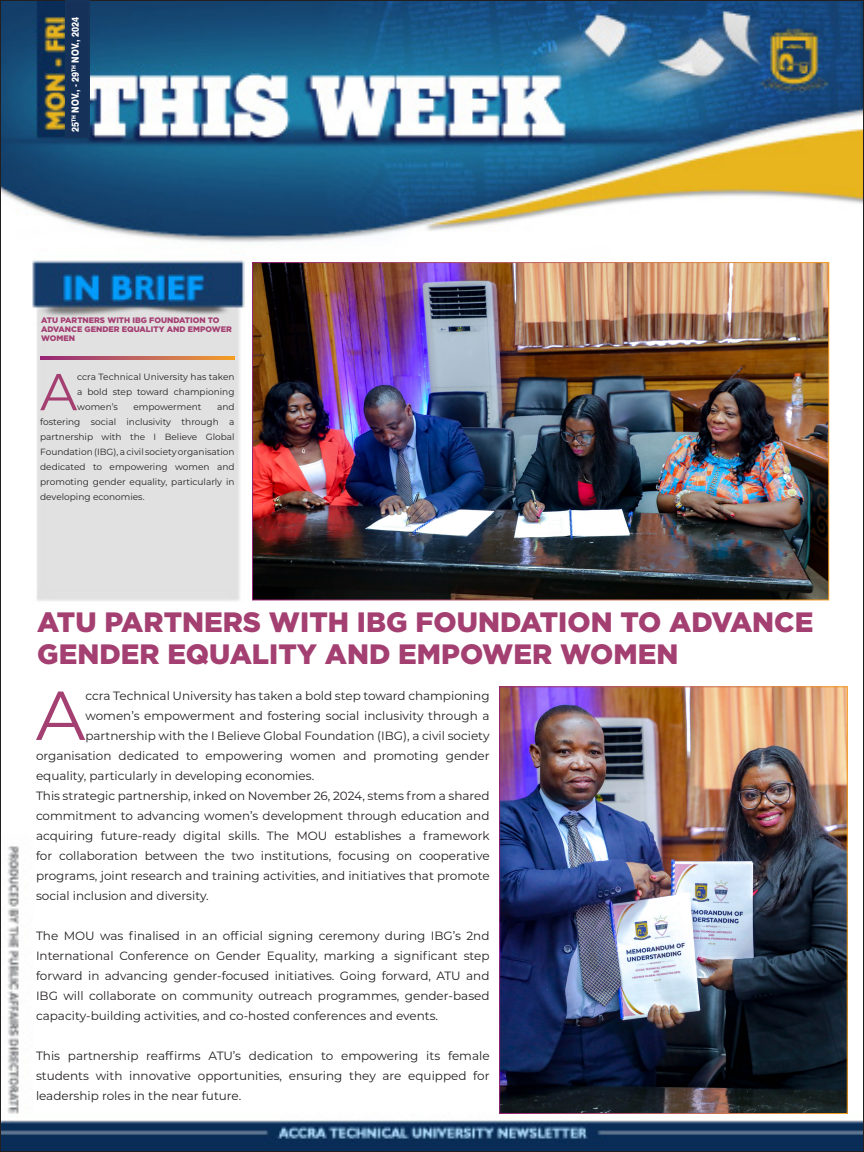
<style>
.page{position:relative;width:864px;height:1152px;background:#fff}
.page>*{position:absolute;margin:0;border:0;box-sizing:border-box;transform-origin:0 0}
.t1{font:69.1px "Montserrat";color:#a43f71}
.t2{font:51.9px "Montserrat";color:#a43f71}
.t3{font:900 28px/32px "Gotham";color:#a43f71}
.t4{font:12px/20px "Montserrat";color:#231f20;text-align:justify}
.t5{font:800 10px "Swiss 721 BT";color:#fff;scale:.85 1}
.t6{font:9px/15px "Montserrat";color:#231f20;text-align:justify}
.t7{font:900 8px/9px "Gotham";color:#a43e71}
</style>
<div class="page">
<img style="left:2px;top:2px;width:860px;height:1148px">
<div style="left:65px;top:0;width:25px;height:138px;background:#163159"></div>
<img style="left:254px;top:264px;width:573px;height:334px">
<img style="left:501px;top:688px;width:345px;height:424px">
<p class="t5" style="left:69px;top:132px;width:136px;rotate:-90deg">25<sup>TH</sup> NOV., - 29<sup>TH</sup> NOV., 2024</p>
<p class="t7" style="left:41px;top:316px;width:192px">ATU PARTNERS WITH IBG FOUNDATION TO<br>ADVANCE GENDER EQUALITY AND EMPOWER<br>WOMEN</p>
<p class="t2" style="left:40px;top:356px;width:39px">A</p>
<p class="t6" style="left:77px;top:369px;width:159px">ccra Technical University has taken a bold step toward championing women’s</p>
<p class="t6" style="left:40px;top:399px;width:196px;text-indent:177px">and fostering social inclusivity through a partnership with the I Believe Global Foundation (IBG), a civil society organisation dedicated to empowering women and promoting gender equality, particularly in developing economies.</p>
<p class="t6" style="left:133px;top:399px;width:70px">empowerment</p>
<p class="t3" style="left:37px;top:605px;width:778px">ATU PARTNERS WITH IBG FOUNDATION TO ADVANCE<br>GENDER EQUALITY AND EMPOWER WOMEN</p>
<p class="t1" style="left:36px;top:668px;width:51px">A</p>
<p class="t4" style="left:85px;top:685px;width:406px">ccra Technical University has taken a bold step toward championing</p>
<p class="t4" style="left:85px;top:705px;width:406px">women’s empowerment and fostering social inclusivity through a</p>
<p class="t4" style="left:85px;top:725px;width:406px">partnership with the I Believe Global Foundation (IBG), a civil society</p>
<p class="t4" style="left:36px;top:745px;width:455px">organisation dedicated to empowering women and promoting gender</p>
<p class="t4" style="left:36px;top:765px;width:280px">equality, particularly in developing economies.</p>
<p class="t4" style="left:36px;top:785px;width:455px">This strategic partnership, inked on November 26, 2024, stems from a shared commitment to advancing women’s development through education and acquiring future-ready digital skills. The MOU establishes a framework for collaboration between the two institutions, focusing on cooperative programs, joint research and training activities, and initiatives that promote social inclusion and diversity.</p>
<p class="t4" style="left:36px;top:925px;width:455px">The MOU was finalised in an official signing ceremony during IBG’s 2nd International Conference on Gender Equality, marking a significant step forward in advancing gender-focused initiatives. Going forward, ATU and IBG will collaborate on community outreach programmes, gender-based capacity-building activities, and co-hosted conferences and events.</p>
<p class="t4" style="left:36px;top:1045px;width:455px">This partnership reaffirms ATU’s dedication to empowering its female students with innovative opportunities, ensuring they are equipped for leadership roles in the near future.</p>
</div>
